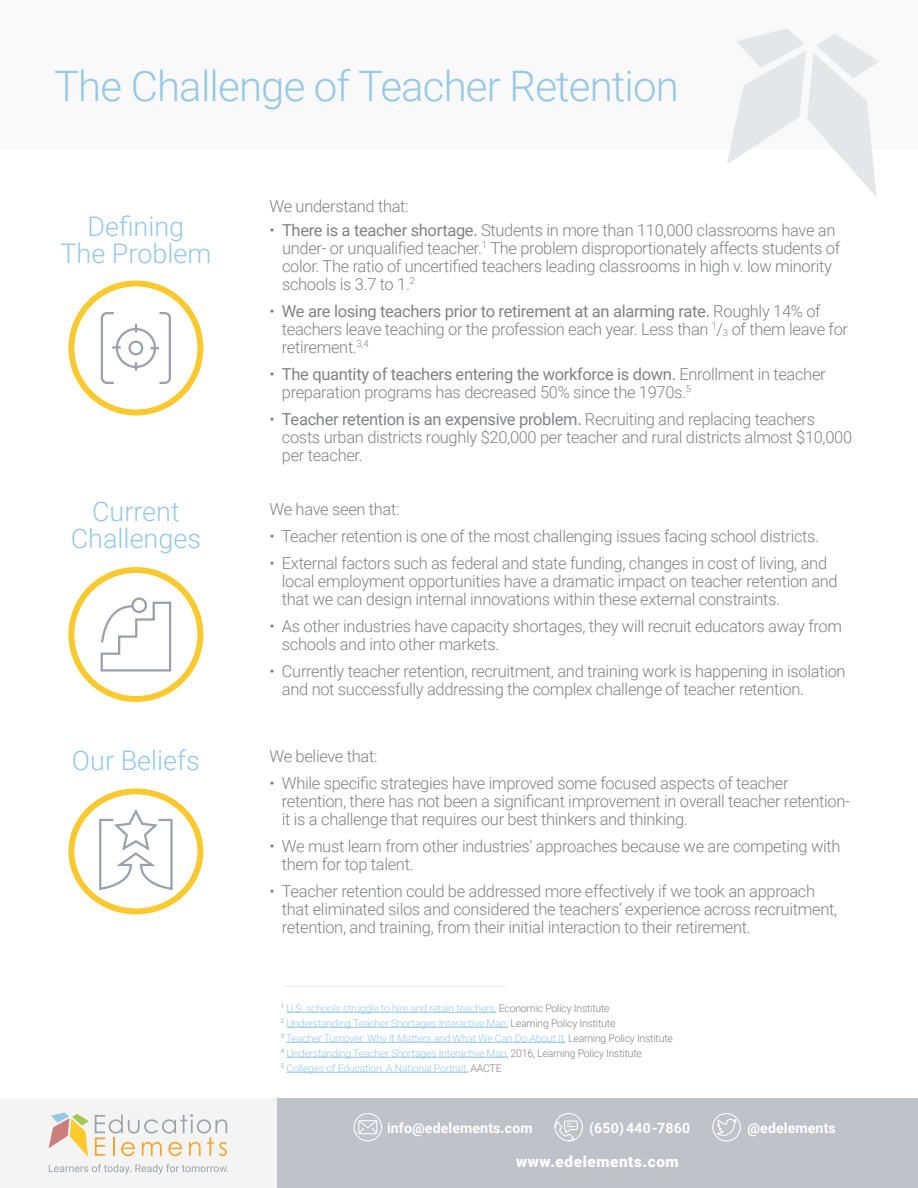
<style>
.page{position:relative;width:918px;height:1188px;background:#fff}
.page>*{position:absolute;margin:0;border:0;box-sizing:border-box;transform-origin:0 0}
.t1{font:300 42px "Roboto";letter-spacing:-.02em;color:#96c9e6}
.t2{font:300 27px/27px "Roboto";color:#96c9e6;text-align:center}
.t3{font:300 16.5px/18px "Roboto";letter-spacing:-.02em;color:#808285}
.section_title{font:900 15.3px "Roboto";letter-spacing:.04em;color:#fff}
.subhead{font:700 14.1px "Roboto";letter-spacing:.01em;color:#fff}
.t4{font:300 10.5px "Roboto";letter-spacing:-.02em;color:#96c9e6}
.s1{font-weight:400}
.s2{font-size:9.6px}
.s3{color:#808285}
</style>
<div class="page">
<hr style="left:287px;top:1012px;width:208px;height:1px;background:#96c9e6">
<hr style="left:287px;top:1027px;width:220px;height:1px;background:#96c9e6">
<hr style="left:286px;top:1042px;width:278px;height:1px;background:#96c9e6">
<hr style="left:287px;top:1057px;width:220px;height:1px;background:#96c9e6">
<hr style="left:287px;top:1072px;width:179px;height:1px;background:#96c9e6">
<hr style="left:284px;top:986px;width:223px;height:1px;background:#eceded">
<div style="left:0;top:1099px;width:918px;height:89px;background:#f4f4f4"></div>
<div style="left:277px;top:1099px;width:641px;height:89px;background:#bfc3c9"></div>
<svg style="left:49px;top:1164px;width:179px;height:10px"></svg>
<svg style="left:49px;top:1112px;width:40px;height:45px"></svg>
<svg style="left:95px;top:1114px;width:132px;height:42px"></svg>
<svg style="left:554px;top:1113px;width:29px;height:29px"></svg>
<div style="left:712px;top:1113px;width:29px;height:28px;border:1px solid #fff;border-radius:50%"></div>
<svg style="left:713px;top:1117px;width:25px;height:19px"></svg>
<div style="left:354px;top:1113px;width:28px;height:28px;border:1px solid #fff;border-radius:50%"></div>
<svg style="left:358px;top:1120px;width:20px;height:15px"></svg>
<div style="left:0;top:0;width:918px;height:148px;background:#f9f9f9"></div>
<svg style="left:727px;top:29px;width:152px;height:168px"></svg>
<div style="left:68px;top:280px;width:135px;height:136px;border:6px solid #fac92e;border-radius:50%"></div>
<div style="left:68px;top:567px;width:135px;height:135px;border:6px solid #fac92e;border-radius:50%"></div>
<div style="left:68px;top:788px;width:135px;height:126px;border:6px solid #fac92e;border-radius:50%"></div>
<svg style="left:100px;top:312px;width:71px;height:72px"></svg>
<svg style="left:100px;top:597px;width:72px;height:75px"></svg>
<svg style="left:98px;top:806px;width:76px;height:84px"></svg>
<p class="t1" style="left:54px;top:56px;width:626px">The Challenge of Teacher Retention</p>
<p class="t2" style="left:60px;top:212px;width:152px">Defining<br>The Problem</p>
<p class="t2" style="left:71px;top:497px;width:132px">Current<br>Challenges</p>
<p class="t2" style="left:72px;top:746px;width:129px">Our Beliefs</p>
<p class="t3" style="left:270px;top:196px;width:141px">We understand that:</p>
<p class="t3" style="left:282px;top:220px;width:560px;text-indent:-13px">• <span class="s1">There is a teacher shortage.</span> Students in more than 110,000 classrooms have an under- or unqualified teacher.<sup>1</sup> The problem disproportionately affects students of color. The ratio of uncertified teachers leading classrooms in high v. low minority schools is 3.7 to 1.<sup>2</sup></p>
<p class="t3" style="left:282px;top:301px;width:568px;text-indent:-12px">• <span class="s1">We are losing teachers prior to retirement at an alarming rate.</span> Roughly 14% of teachers leave teaching or the profession each year. Less than <sup>1</sup>/<span class="s2">3</span> of them leave for retirement.<sup>3,4</sup></p>
<p class="t3" style="left:282px;top:364px;width:545px;text-indent:-12px">• <span class="s1">The quantity of teachers entering the workforce is down.</span> Enrollment in teacher preparation programs has decreased 50% since the 1970s.<sup>5</sup></p>
<p class="t3" style="left:282px;top:409px;width:572px;text-indent:-12px">• <span class="s1">Teacher retention is an expensive problem.</span> Recruiting and replacing teachers costs urban districts roughly $20,000 per teacher and rural districts almost $10,000 per teacher.</p>
<p class="t3" style="left:270px;top:500px;width:132px">We have seen that:</p>
<p class="t3" style="left:270px;top:527px;width:551px">• Teacher retention is one of the most challenging issues facing school districts.</p>
<p class="t3" style="left:282px;top:554px;width:557px;text-indent:-12px">• External factors such as federal and state funding, changes in cost of living, and local employment opportunities have a dramatic impact on teacher retention and that we can design internal innovations within these external constraints.</p>
<p class="t3" style="left:282px;top:617px;width:562px;text-indent:-12px">• As other industries have capacity shortages, they will recruit educators away from schools and into other markets.</p>
<p class="t3" style="left:282px;top:662px;width:565px;text-indent:-12px">• Currently teacher retention, recruitment, and training work is happening in isolation and not successfully addressing the complex challenge of teacher retention.</p>
<p class="t3" style="left:270px;top:746px;width:109px">We believe that:</p>
<p class="t3" style="left:282px;top:773px;width:569px;text-indent:-12px">• While specific strategies have improved some focused aspects of teacher retention, there has not been a significant improvement in overall teacher retention&shy;it is a challenge that requires our best thinkers and thinking.</p>
<p class="t3" style="left:282px;top:836px;width:560px;text-indent:-12px">• We must learn from other industries’ approaches because we are competing with them for top talent.</p>
<p class="t3" style="left:282px;top:881px;width:557px;text-indent:-12px">• Teacher retention could be addressed more effectively if we took an approach that eliminated silos and considered the teachers’ experience across recruitment, retention, and training, from their initial interaction to their retirement.</p>
<p class="t4" style="left:281px;top:1000px;width:330px"><sup>1</sup> U.S. schools struggle to hire and retain teachers<span class="s3">, Economic Policy Institute</span></p>
<p class="t4" style="left:281px;top:1015px;width:336px"><sup>2</sup> Understanding Teacher Shortages Interactive Map<span class="s3">, Learning Policy Institute</span></p>
<p class="t4" style="left:281px;top:1030px;width:394px"><sup>3</sup> Teacher Turnover: Why It Matters and What We Can Do About It<span class="s3">, Learning Policy Institute</span></p>
<p class="t4" style="left:281px;top:1045px;width:363px"><sup>4</sup> Understanding Teacher Shortages Interactive Map<span class="s3">, 2016, Learning Policy Institute</span></p>
<p class="t4" style="left:281px;top:1060px;width:222px"><sup>5</sup> Colleges of Education: A National Portrait<span class="s3">, AACTE</span></p>
<p class="subhead" style="left:387px;top:1118px;width:147px">info@edelements.com</p>
<p class="subhead" style="left:589px;top:1118px;width:103px">(650) 440-7860</p>
<p class="subhead" style="left:748px;top:1118px;width:90px">@edelements</p>
<p class="section_title" style="left:516px;top:1150px;width:164px">www.edelements.com</p>
</div>
